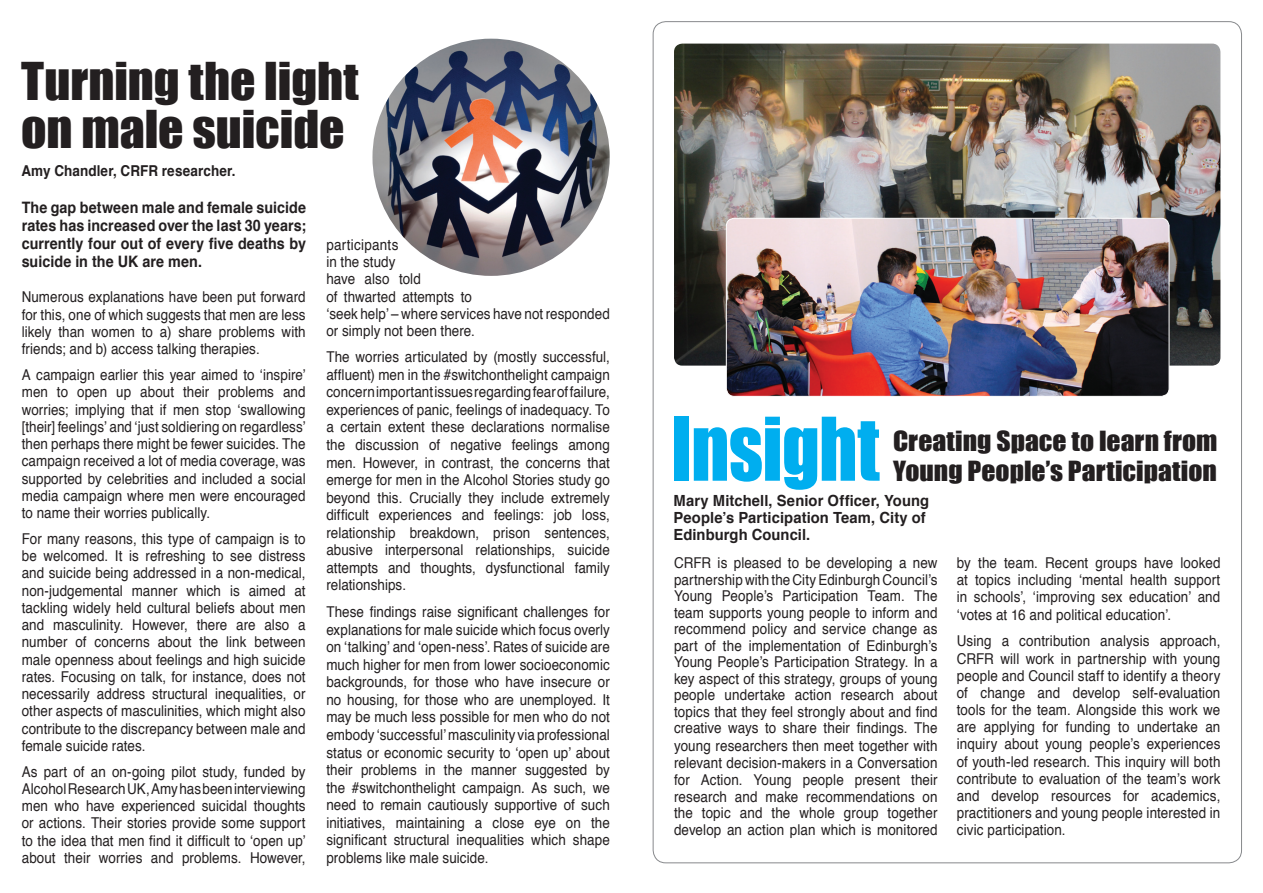
<style>
.page{position:relative;width:1263px;height:893px;background:#fff}
.page>*{position:absolute;margin:0;border:0;box-sizing:border-box;transform-origin:0 0}
.t1{font:81px "Impact";letter-spacing:-.01em;color:#00aeef;scale:.9 1}
.t2{font:48px/48px "Impact";color:#231f20;scale:1.04 1}
.t3{font:25.5px/30px "Impact";color:#231f20;scale:1.08 1}
.t4{font:700 15.75px/18px "Helvetica";letter-spacing:.005em;color:#231f20;text-align:justify;scale:.91 1}
.t5{font:700 15.3px/17px "Helvetica";letter-spacing:.005em;color:#231f20;scale:.96 1}
.t6{font:700 15px "Helvetica";letter-spacing:.005em;color:#231f20;scale:.9 1}
.t7{font:14.85px/17.2px "Helvetica";letter-spacing:.005em;color:#231f20;text-align:justify;scale:.9 1}
</style>
<div class="page">
<img style="left:372px;top:39px;width:238px;height:237px;border-radius:119px">
<img style="left:674px;top:44px;width:546px;height:322px">
<img style="left:726px;top:218px;width:443px;height:177px">
<div style="left:726px;top:218px;width:443px;height:179px;border:1px solid #fff;border-radius:8px"></div>
<h2 class="t2" style="left:21px;top:55px;width:326px">Turning the light on male suicide</h2>
<p class="t6" style="left:21px;top:159px;width:239px">Amy Chandler, CRFR researcher.</p>
<p class="t4" style="left:22px;top:199px;width:314px">The gap between male and female suicide rates has increased over the last 30 years; currently four out of every five deaths by suicide in the UK are men.</p>
<p class="t7" style="left:22px;top:289px;width:317px">Numerous explanations have been put forward for this, one of which suggests that men are less likely than women to a) share problems with friends; and b) access talking therapies.</p>
<p class="t7" style="left:22px;top:367px;width:317px">A campaign earlier this year aimed to ‘inspire’ men to open up about their problems and worries; implying that if men stop ‘swallowing [their] feelings’ and ‘just soldiering on regardless’ then perhaps there might be fewer suicides. The campaign received a lot of media coverage, was supported by celebrities and included a social media campaign where men were encouraged to name their worries publically.</p>
<p class="t7" style="left:22px;top:530px;width:317px">For many reasons, this type of campaign is to be welcomed. It is refreshing to see distress and suicide being addressed in a non-medical, non-judgemental manner which is aimed at tackling widely held cultural beliefs about men and masculinity. However, there are also a number of concerns about the link between male openness about feelings and high suicide rates. Focusing on talk, for instance, does not necessarily address structural inequalities, or other aspects of masculinities, which might also contribute to the discrepancy between male and female suicide rates.</p>
<p class="t7" style="left:22px;top:763px;width:317px">As part of an on-going pilot study, funded by Alcohol Research UK, Amy has been interviewing men who have experienced suicidal thoughts or actions. Their stories provide some support to the idea that men find it difficult to ‘open up’ about their worries and problems. However,</p>
<p class="t7" style="left:326px;top:236px;width:316px;text-align:left">participants<br>in the study<br>have also told<br>of thwarted attempts to<br>‘seek help’ – where services have not responded or simply not been there.</p>
<p class="t7" style="left:326px;top:349px;width:317px">The worries articulated by (mostly successful, affluent) men in the #switchonthelight campaign concern important issues regarding fear of failure, experiences of panic, feelings of inadequacy. To a certain extent these declarations normalise the discussion of negative feelings among men. However, in contrast, the concerns that emerge for men in the Alcohol Stories study go beyond this. Crucially they include extremely difficult experiences and feelings: job loss, relationship breakdown, prison sentences, abusive interpersonal relationships, suicide attempts and thoughts, dysfunctional family relationships.</p>
<p class="t7" style="left:326px;top:603px;width:317px">These findings raise significant challenges for explanations for male suicide which focus overly on ‘talking’ and ‘open-ness’. Rates of suicide are much higher for men from lower socioeconomic backgrounds, for those who have insecure or no housing, for those who are unemployed. It may be much less possible for men who do not embody ‘successful’ masculinity via professional status or economic security to ‘open up’ about their problems in the manner suggested by the #switchonthelight campaign. As such, we need to remain cautiously supportive of such initiatives, maintaining a close eye on the significant structural inequalities which shape problems like male suicide.</p>
<h1 class="t1" style="left:671px;top:386px;width:233px">Insight</h1>
<h3 class="t3" style="left:893px;top:425px;width:302px">Creating Space to learn from<br>Young People’s Participation</h3>
<p class="t5" style="left:674px;top:492px;width:268px">Mary Mitchell, Senior Officer, Young<br>People’s Participation Team, City of<br>Edinburgh Council.</p>
<p class="t7" style="left:674px;top:555px;width:294px;line-height:16.6px">CRFR is pleased to be developing a new partnership with the City Edinburgh Council’s Young People’s Participation Team. The team supports young people to inform and recommend policy and service change as part of the implementation of Edinburgh’s Young People’s Participation Strategy. In a key aspect of this strategy, groups of young people undertake action research about topics that they feel strongly about and find creative ways to share their findings. The young researchers then meet together with relevant decision-makers in a Conversation for Action. Young people present their research and make recommendations on the topic and the whole group together develop an action plan which is monitored</p>
<p class="t7" style="left:957px;top:555px;width:294px">by the team. Recent groups have looked at topics including ‘mental health support in schools’, ‘improving sex education’ and ‘votes at 16 and political education’.</p>
<p class="t7" style="left:957px;top:633px;width:294px">Using a contribution analysis approach, CRFR will work in partnership with young people and Council staff to identify a theory of change and develop self-evaluation tools for the team. Alongside this work we are applying for funding to undertake an inquiry about young people’s experiences of youth-led research. This inquiry will both contribute to evaluation of the team’s work and develop resources for academics, practitioners and young people interested in civic participation.</p>
</div>
